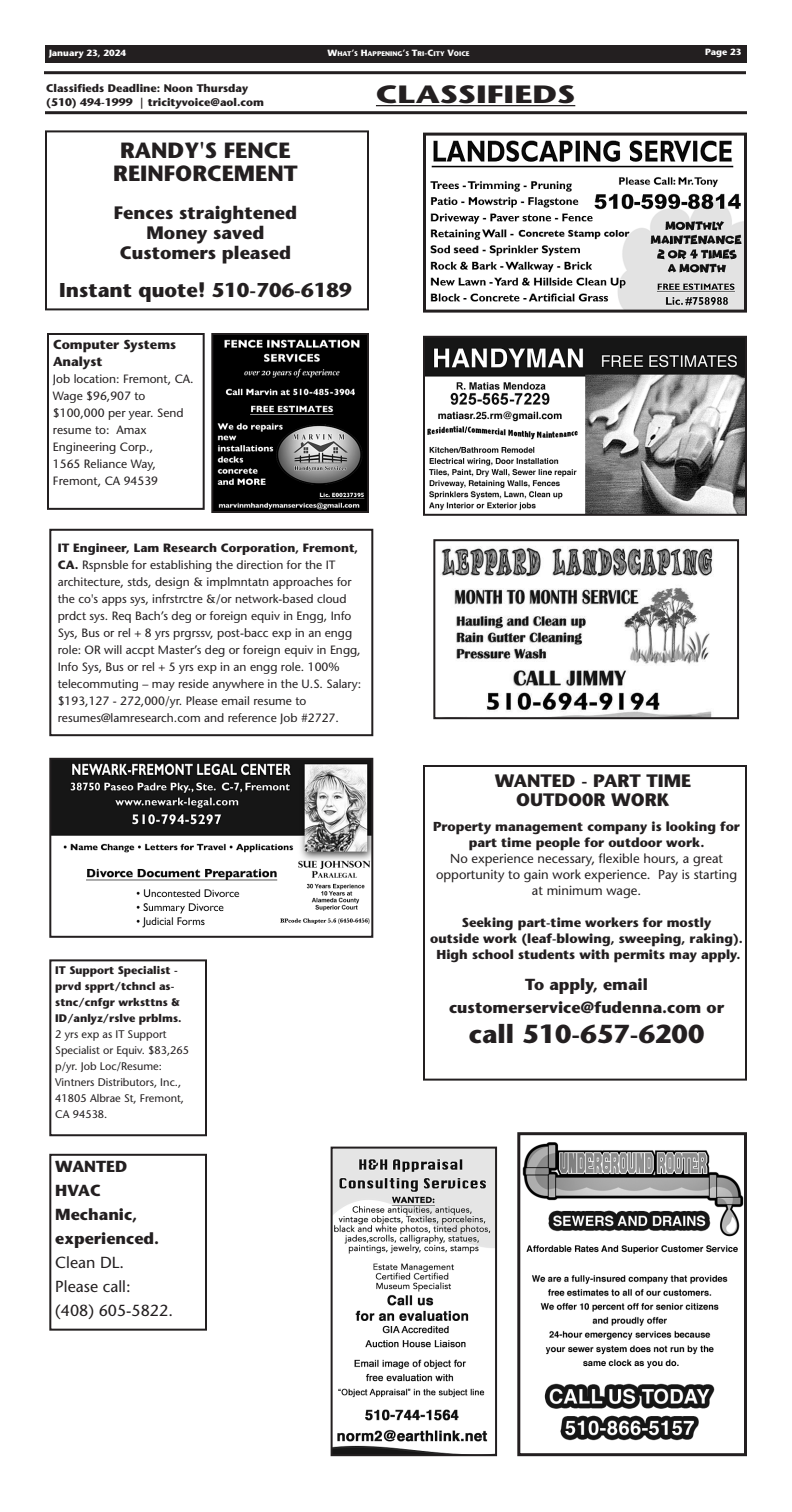
<style>
.page{position:relative;width:792px;height:1512px;background:#fff}
.page>*{position:absolute;margin:0;border:0;box-sizing:border-box;transform-origin:0 0}
.t1{font:700 26px "Stone Sans";color:#231f20}
.t2{font:700 25px "Stone Sans";color:#231f20;scale:1.3 1}
.t3{font:700 22px/23px "Stone Sans";color:#231f20;text-align:center}
.t4{font:700 20px "Stone Sans";color:#231f20}
.t5{font:700 18px/20px "Stone Sans";color:#231f20;text-align:center}
.t6{font:700 16px/24px "Stone Sans";color:#231f20;text-align:center}
.t7{font:16px/24px "Stone Sans";color:#231f20}
.t8{font:700 13px/16px "Stone Sans";color:#231f20;text-align:center}
.t9{font:13px/16px "Stone Sans";color:#231f20;text-align:center}
.t10{font:12px/17px "Stone Sans";color:#231f20}
.t11{font:700 11px/16px "Stone Sans";color:#231f20}
.t12{font:11px/16px "Stone Sans";color:#231f20}
.t13{font:700 9px "Stone Sans";color:#fff}
.t14{font:700 6.8px "Stone Sans";color:#fff}
.s1{font-size:9px}
.s2{font-weight:700}
</style>
<div class="page">
<div style="left:45px;top:45px;width:702px;height:18px;background:#231f20"></div>
<img style="left:334px;top:1150px;width:160px;height:303px">
<div style="left:331px;top:1147px;width:166px;height:309px;border:2px solid #231f20"></div>
<hr style="left:376px;top:105px;width:199px;height:1px;background:#231f20">
<hr style="left:45px;top:111px;width:702px;height:3px;background:#231f20">
<hr style="left:44px;top:71px;width:702px;height:3px;background:#231f20">
<img style="left:426px;top:339px;width:318px;height:174px">
<div style="left:423px;top:336px;width:324px;height:180px;border:2px solid #231f20"></div>
<img style="left:430px;top:140px;width:313px;height:169px">
<div style="left:423px;top:133px;width:324px;height:180px;border:3px solid #231f20"></div>
<img style="left:214px;top:336px;width:152px;height:174px">
<div style="left:211px;top:333px;width:158px;height:180px;border:2px solid #231f20"></div>
<img style="left:52px;top:761px;width:318px;height:167px">
<div style="left:49px;top:758px;width:324px;height:180px;border:2px solid #231f20"></div>
<img style="left:440px;top:546px;width:273px;height:170px">
<div style="left:433px;top:539px;width:306px;height:180px;border:2px solid #231f20"></div>
<div style="left:423px;top:765px;width:324px;height:316px;border:2px solid #231f20"></div>
<div style="left:45px;top:130px;width:324px;height:180px;border:2px solid #231f20"></div>
<img style="left:522px;top:1142px;width:221px;height:299px">
<div style="left:517px;top:1132px;width:230px;height:324px;border:3px solid #231f20"></div>
<div style="left:47px;top:333px;width:158px;height:177px;border:2px solid #231f20"></div>
<div style="left:49px;top:959px;width:158px;height:177px;border:2px solid #231f20"></div>
<div style="left:49px;top:1154px;width:158px;height:177px;border:2px solid #231f20"></div>
<div style="left:49px;top:529px;width:324px;height:207px;border:2px solid #231f20"></div>
<p class="t13" style="left:49px;top:49px;width:79px">January 23, 2024</p>
<p class="t14" style="left:327px;top:51px;width:144px"><span class="s1">W</span>HAT<span class="s1">’</span>S <span class="s1">H</span>APPENING<span class="s1">’</span>S <span class="s1">T</span>RI<span class="s1">-C</span>ITY <span class="s1">V</span>OICE</p>
<p class="t13" style="left:705px;top:49px;width:38px">Page 23</p>
<p class="t11" style="left:46px;top:83px;width:219px;line-height:14px">Classifieds Deadline: Noon Thursday (510) 494-1999 | tricityvoice@aol.com</p>
<h2 class="t2" style="left:376px;top:85px;width:155px">CLASSIFIEDS</h2>
<h3 class="t3" style="left:113px;top:141px;width:186px">RANDY'S FENCE<br>REINFORCEMENT</h3>
<h3 class="t5" style="left:114px;top:204px;width:185px">Fences straightened<br>Money saved<br>Customers pleased</h3>
<h3 class="t4" style="left:59px;top:282px;width:294px">Instant quote! 510-706-6189</h3>
<p class="t8" style="left:53px;top:338px;width:125px;line-height:17px;text-align:left">Computer Systems<br>Analyst</p>
<p class="t10" style="left:53px;top:372px;width:142px">Job location: Fremont, CA.<br>Wage $96,907 to $100,000 per year. Send resume to: Amax<br>Engineering Corp.,<br>1565 Reliance Way,<br>Fremont, CA 94539</p>
<p class="t10" style="left:58px;top:541px;width:305px"><span class="s2">IT Engineer, Lam Research Corporation, Fremont, CA.</span> Rspnsble for establishing the direction for the IT architecture, stds, design &amp; implmntatn approaches for the co's apps sys, infrstrctre &amp;/or network-based cloud prdct sys. Req Bach’s deg or foreign equiv in Engg, Info Sys, Bus or rel + 8 yrs prgrssv, post-bacc exp in an engg role: OR will accpt Master’s deg or foreign equiv in Engg, Info Sys, Bus or rel + 5 yrs exp in an engg role. 100% telecommuting – may reside anywhere in the U.S. Salary: $193,127 - 272,000/yr. Please email resume to resumes@lamresearch.com and reference Job #2727.</p>
<p class="t11" style="left:55px;top:963px;width:128px">IT Support Specialist - prvd spprt/tchncl as&shy;stnc/cnfgr wrksttns &amp;<br>ID/anlyz/rslve prblms.</p>
<p class="t12" style="left:55px;top:1028px;width:135px">2 yrs exp as IT Support<br>Specialist or Equiv. $83,265 p/yr. Job Loc/Resume:<br>Vintners Distributors, Inc.,<br>41805 Albrae St, Fremont,<br>CA 94538.</p>
<h3 class="t6" style="left:55px;top:1156px;width:105px;text-align:left">WANTED<br>HVAC<br>Mechanic, experienced.</h3>
<h3 class="t7" style="left:55px;top:1252px;width:119px">Clean DL.<br>Please call: (408) 605-5822.</h3>
<h3 class="t5" style="left:495px;top:773px;width:198px;line-height:19px">WANTED - PART TIME<br>OUTDO0R WORK</h3>
<p class="t8" style="left:433px;top:819px;width:308px">Property management company is looking for part time people for outdoor work.</p>
<p class="t9" style="left:436px;top:851px;width:303px">No experience necessary, flexible hours, a great opportunity to gain work experience. Pay is starting at minimum wage.</p>
<p class="t8" style="left:430px;top:915px;width:314px">Seeking part-time workers for mostly<br>outside work (leaf-blowing, sweeping, raking).<br>High school students with permits may apply.</p>
<h3 class="t6" style="left:449px;top:974px;width:277px;line-height:23px">To apply, email customerservice@fudenna.com or</h3>
<h1 class="t1" style="left:469px;top:1023px;width:237px">call 510-657-6200</h1>
</div>
